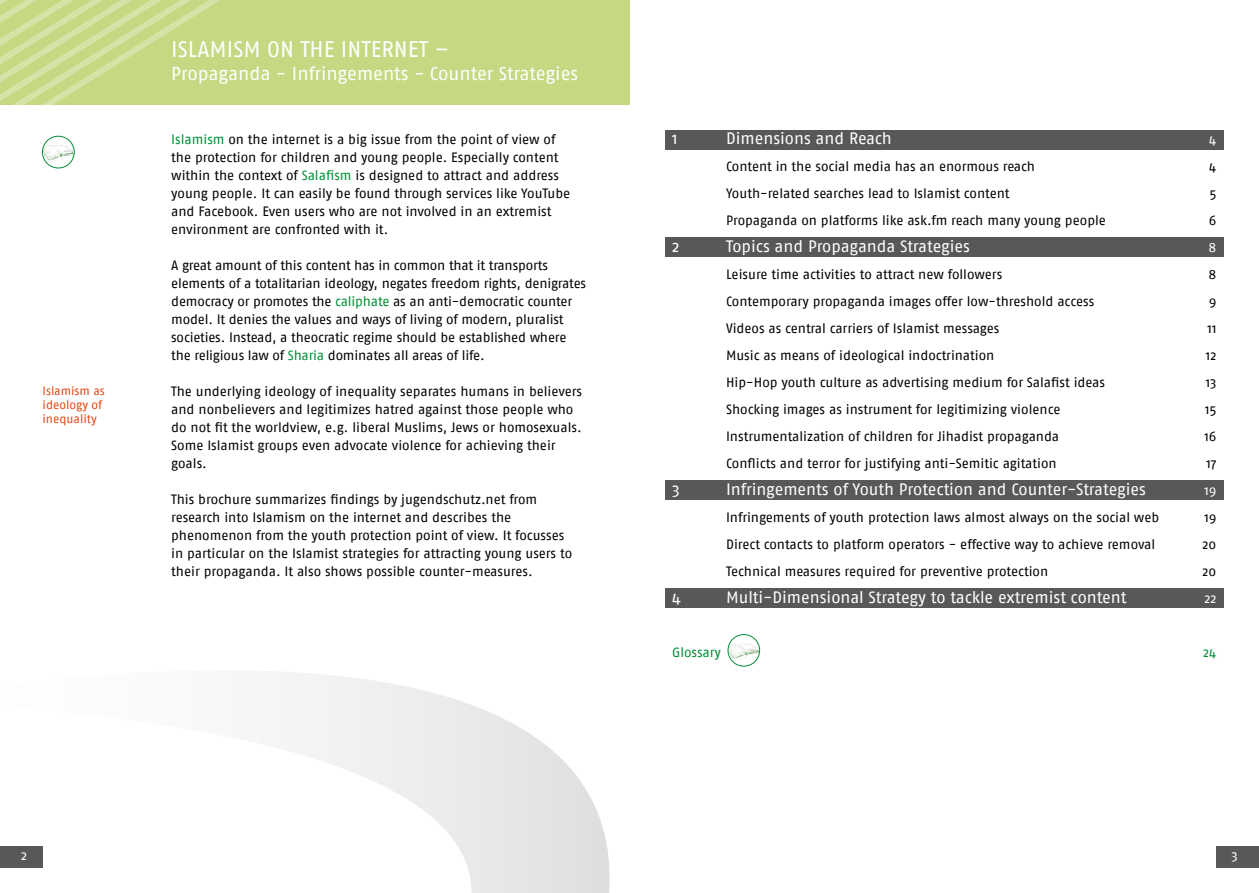
<style>
.page{position:relative;width:1259px;height:893px;background:#fff}
.page>*{position:absolute;margin:0;border:0;box-sizing:border-box;transform-origin:0 0}
.t1{font:22.5px "Fago No";color:#fff}
.t2{font:18.75px "Fago No";letter-spacing:-.005em;color:#fff}
.t3{font:16.5px "Fago No";letter-spacing:-.005em;color:#fff}
.t4{font:13.5px/27px "Fago No";letter-spacing:-.005em;color:#000}
.t5{font:13.5px "Fago No";color:#009037}
.t6{font:13.5px "Fago No";color:#fff}
.t7{font:12px/14.4px "Fago No";color:#e64415}
.s1{color:#009037}
.s2{color:#fff}
</style>
<div class="page">
<div style="left:665px;top:588px;width:559px;height:20px;background:#58585a"></div>
<div style="left:665px;top:480px;width:559px;height:20px;background:#58585a"></div>
<div style="left:0;top:0;width:629px;height:105px;background:#c5d882"></div>
<svg style="left:0;top:0;width:220px;height:169px"></svg>
<div style="left:665px;top:237px;width:559px;height:20px;background:#58585a"></div>
<svg style="left:0;top:672px;width:610px;height:221px"></svg>
<div style="left:665px;top:130px;width:559px;height:20px;background:#58585a"></div>
<div style="left:0;top:846px;width:43px;height:21px;background:#58585a"></div>
<div style="left:1216px;top:846px;width:43px;height:21px;background:#58585a"></div>
<img style="left:729px;top:643px;width:30px;height:15px">
<div style="left:728px;top:634px;width:32px;height:32px;border:1px solid #009037;border-radius:50%"></div>
<svg style="left:42px;top:136px;width:32px;height:32px"></svg>
<img style="left:43px;top:145px;width:31px;height:15px">
<div style="left:42px;top:136px;width:32px;height:32px;border:1px solid #009037;border-radius:50%"></div>
<p class="t7" style="left:43px;top:383px;width:64px">Islamism as ideology of inequality</p>
<h1 class="t1" style="left:171px;top:37px;width:280px">ISLAMISM ON THE INTERNET –</h1>
<h2 class="t2" style="left:171px;top:63px;width:408px">Propaganda - Infringements - Counter Strategies</h2>
<p class="t4" style="left:171px;top:130px;width:401px;line-height:18px"><span class="s1">Islamism</span> on the internet is a big issue from the point of view of the protection for children and young people. Especially content within the context of <span class="s1">Salafism</span> is designed to attract and address young people. It can easily be found through services like YouTube and Facebook. Even users who are not involved in an extremist environment are confronted with it.</p>
<p class="t4" style="left:171px;top:256px;width:416px;line-height:18px">A great amount of this content has in common that it transports elements of a totalitarian ideology, negates freedom rights, denigrates democracy or promotes the <span class="s1">caliphate</span> as an anti-democratic counter model. It denies the values and ways of living of modern, pluralist societies. Instead, a theocratic regime should be established where the religious law of <span class="s1">Sharia</span> dominates all areas of life.</p>
<p class="t4" style="left:171px;top:382px;width:412px;line-height:18px">The underlying ideology of inequality separates humans in believers and nonbelievers and legitimizes hatred against those people who do not fit the worldview, e.g. liberal Muslims, Jews or homosexuals.<br>Some Islamist groups even advocate violence for achieving their goals.</p>
<p class="t4" style="left:171px;top:490px;width:402px;line-height:18px">This brochure summarizes findings by jugendschutz.net from research into Islamism on the internet and describes the phenomenon from the youth protection point of view. It focusses in particular on the Islamist strategies for attracting young users to their propaganda. It also shows possible counter-measures.</p>
<p class="t3" style="left:672px;top:129px;width:7px">1</p>
<p class="t3" style="left:726px;top:129px;width:167px">Dimensions and Reach</p>
<p class="t4" style="left:726px;top:153px;width:381px">Content in the social media has an enormous reach<br>Youth-related searches lead to Islamist content<br>Propaganda on platforms like ask.fm reach many young people</p>
<p class="t3" style="left:672px;top:237px;width:9px">2</p>
<p class="t3" style="left:726px;top:237px;width:245px">Topics and Propaganda Strategies</p>
<p class="t4" style="left:726px;top:261px;width:380px">Leisure time activities to attract new followers<br>Contemporary propaganda images offer low-threshold access Videos as central carriers of Islamist messages<br>Music as means of ideological indoctrination<br>Hip-Hop youth culture as advertising medium for Salafist ideas Shocking images as instrument for legitimizing violence Instrumentalization of children for Jihadist propaganda Conflicts and terror for justifying anti-Semitic agitation</p>
<p class="t3" style="left:672px;top:480px;width:9px">3</p>
<p class="t3" style="left:726px;top:480px;width:421px">Infringements of Youth Protection and Counter-Strategies</p>
<p class="t4" style="left:726px;top:504px;width:435px">Infringements of youth protection laws almost always on the social web<br>Direct contacts to platform operators - effective way to achieve removal<br>Technical measures required for preventive protection</p>
<p class="t3" style="left:672px;top:588px;width:10px">4</p>
<p class="t3" style="left:726px;top:588px;width:402px">Multi-Dimensional Strategy to tackle extremist content</p>
<p class="t5" style="left:672px;top:645px;width:51px">Glossary</p>
<p class="t6" style="left:1209px;top:132px;width:9px">4</p>
<p class="t4" style="left:1208px;top:153px;width:9px;text-align:justify">4<br>5<br>6</p>
<p class="t6" style="left:1208px;top:240px;width:9px">8</p>
<p class="t4" style="left:1204px;top:261px;width:14px;text-align:center">8<br>9<br>11<br>12<br>13<br>15<br>16<br>17</p>
<p class="t6" style="left:1204px;top:483px;width:13px">19</p>
<p class="t4" style="left:1198px;top:504px;width:20px;text-align:center">19<br>20<br><span class="s2">1</span>20<br><span class="s2">22</span></p>
<p class="t5" style="left:1203px;top:645px;width:15px">24</p>
<p class="t6" style="left:21px;top:847px;width:8px">2</p>
<p class="t6" style="left:1231px;top:847px;width:8px">3</p>
</div>
